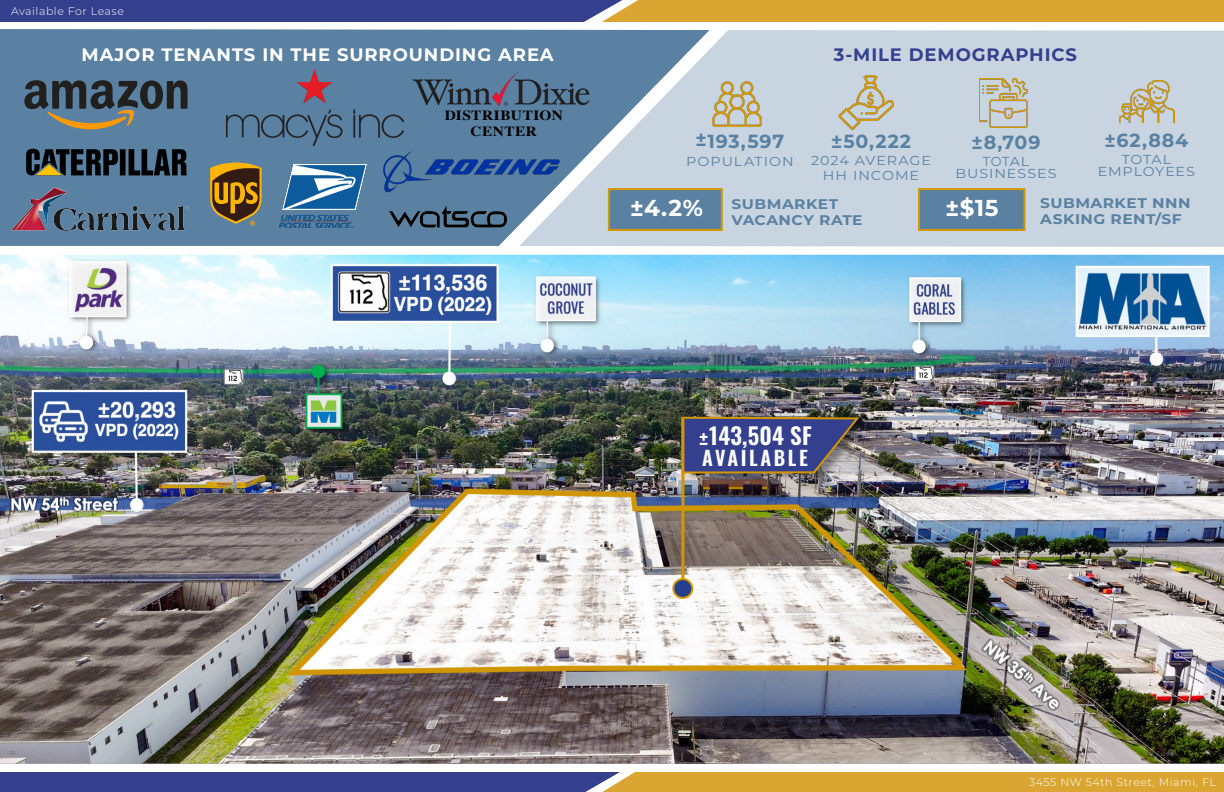
<style>
.page{position:relative;width:1224px;height:792px;background:#fff}
.page>*{position:absolute;margin:0;border:0;box-sizing:border-box;transform-origin:0 0}
.t1{font:600 23px "Oswald";letter-spacing:.01em;color:#fff}
.t2{font:700 23px "Montserrat";color:#fff}
.t3{font:600 20px "Oswald";letter-spacing:.13em;color:#fff}
.t4{font:700 19px "Montserrat";letter-spacing:.045em;color:#5a81a2}
.t5{font:700 18px "Montserrat";letter-spacing:.05em;color:#fff}
.t6{font:700 18px "Montserrat";letter-spacing:.05em;color:#34408d}
.t7{font:700 14px/16px "Montserrat";letter-spacing:.03em;color:#5a81a2;scale:1.1 1}
.t8{font:700 14px/16px "Times";letter-spacing:.03em;color:#000;text-align:center;scale:1.1 1}
.t9{font:13px/14.8px "Montserrat";letter-spacing:.065em;color:#5a81a2;text-align:center;scale:1.1 1}
.t10{font:13px/12px "Montserrat";letter-spacing:.065em;color:#5a81a2;text-align:center}
.t11{font:13px/12px "Montserrat";letter-spacing:.045em;color:#5a81a2;text-align:center;scale:1.1 1}
.t12{font:300 11px "Montserrat";letter-spacing:.05em;color:#fff}
</style>
<div class="page">
<div style="left:0;top:29px;width:631px;height:217px;background:#5a81a2"></div>
<div style="left:0;top:0;width:506px;height:22px;background:#34408d"></div>
<div style="left:0;top:773px;width:473px;height:19px;background:#34408d"></div>
<img style="left:226px;top:69px;width:177px;height:77px">
<img style="left:2px;top:127px;width:208px;height:70px">
<svg style="left:210px;top:163px;width:52px;height:63px;background:#866627"></svg>
<svg style="left:24px;top:80px;width:164px;height:49px;background:#51616c"></svg>
<img style="left:11px;top:188px;width:178px;height:42px">
<img style="left:412px;top:71px;width:107px;height:35px">
<img style="left:383px;top:151px;width:136px;height:31px">
<img style="left:381px;top:182px;width:138px;height:49px">
<img style="left:264px;top:159px;width:117px;height:73px">
<svg style="left:519px;top:30px;width:705px;height:217px;background:#bacad7"></svg>
<div style="left:608px;top:188px;width:115px;height:43px;background:#5a81a2;border:2px solid #d19600"></div>
<img style="left:0;top:255px;width:1224px;height:509px">
<img style="left:506px;top:0;width:718px;height:22px">
<img style="left:473px;top:773px;width:751px;height:19px">
<img style="left:712px;top:79px;width:51px;height:50px">
<img style="left:839px;top:76px;width:55px;height:54px">
<img style="left:979px;top:79px;width:48px;height:49px">
<img style="left:1120px;top:75px;width:54px;height:53px">
<div style="left:918px;top:188px;width:107px;height:43px;background:#5a81a2;border:2px solid #d19600"></div>
<div style="left:686px;top:414px;width:188px;height:67px;background:#231f20;opacity:.42"></div>
<svg style="left:681px;top:416px;width:180px;height:59px;background:#4c507f"></svg>
<hr style="left:681px;top:417px;width:3px;height:171px;background:#d19600">
<div style="left:673px;top:579px;width:19px;height:19px;background:#253f8e;border-radius:50%"></div>
<div style="left:672px;top:578px;width:21px;height:21px;border:2px solid #d19600;border-radius:50%"></div>
<p class="t12" style="left:11px;top:3px;width:114px">Available For Lease</p>
<p class="t5" style="left:82px;top:41px;width:474px">MAJOR TENANTS IN THE SURROUNDING AREA</p>
<p class="t8" style="left:445px;top:106px;width:109px">DISTRIBUTION<br>CENTER</p>
<p class="t6" style="left:834px;top:41px;width:245px">3-MILE DEMOGRAPHICS</p>
<h3 class="t4" style="left:1104px;top:126px;width:85px">±62,884</h3>
<p class="t11" style="left:1098px;top:153px;width:90px">TOTAL<br>EMPLOYEES</p>
<h3 class="t4" style="left:696px;top:128px;width:90px">±193,597</h3>
<p class="t9" style="left:686px;top:154px;width:99px">POPULATION</p>
<h3 class="t4" style="left:831px;top:128px;width:81px">±50,222</h3>
<p class="t9" style="left:811px;top:152px;width:110px">2024 AVERAGE<br>HH INCOME</p>
<p class="t7" style="left:732px;top:196px;width:121px">SUBMARKET<br>VACANCY RATE</p>
<h3 class="t4" style="left:972px;top:128px;width:70px">±8,709</h3>
<p class="t10" style="left:955px;top:155px;width:103px">TOTAL<br>BUSINESSES</p>
<h1 class="t2" style="left:946px;top:191px;width:55px">±$15</h1>
<h1 class="t2" style="left:630px;top:191px;width:74px">±4.2%</h1>
<p class="t7" style="left:1040px;top:194px;width:138px">SUBMARKET NNN<br>ASKING RENT/SF</p>
<h1 class="t1" style="left:698px;top:424px;width:115px">±143,504 SF</h1>
<h2 class="t3" style="left:702px;top:448px;width:107px">AVAILABLE</h2>
<p class="t12" style="left:1029px;top:775px;width:188px">3455 NW 54th Street, Miami, FL</p>
</div>
